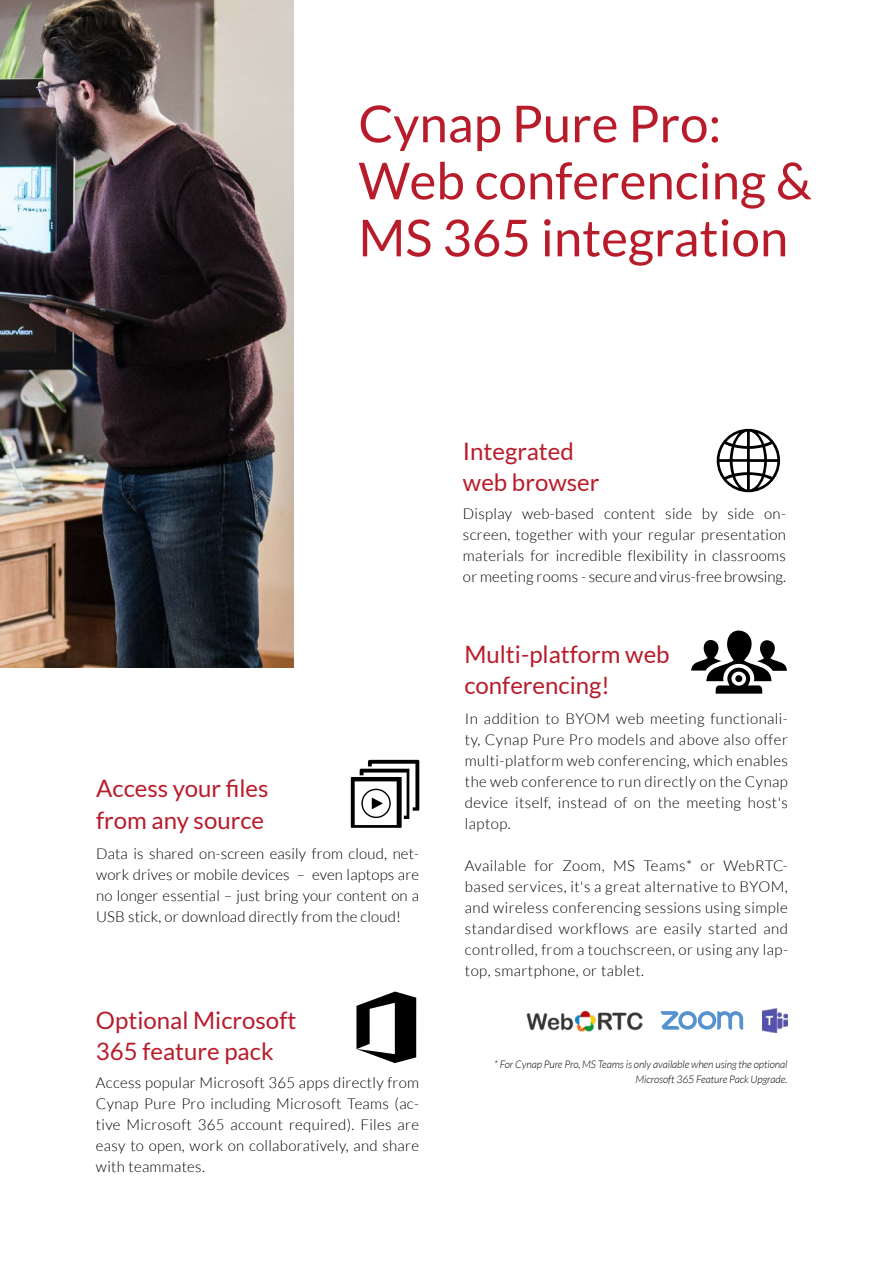
<style>
.page{position:relative;width:893px;height:1263px;background:#fff}
.page>*{position:absolute;margin:0;border:0;box-sizing:border-box;transform-origin:0 0}
.t1{font:51px/57px "Lato";color:#b81c2b}
.t2{font:24px/31.5px "Lato";color:#b81c2b}
.t3{font:300 15px/21px "Lato";letter-spacing:.02em;color:#000;text-align:justify}
.t4{font:italic 300 10.5px/15px "Lato";letter-spacing:-.01em;color:#000;text-align:right}
</style>
<div class="page">
<img style="left:0;top:0;width:294px;height:668px">
<svg style="left:356px;top:991px;width:60px;height:72px"></svg>
<svg style="left:351px;top:760px;width:68px;height:68px"></svg>
<svg style="left:717px;top:429px;width:63px;height:63px"></svg>
<svg style="left:691px;top:630px;width:96px;height:64px"></svg>
<svg style="left:661px;top:1011px;width:82px;height:19px"></svg>
<img style="left:763px;top:1008px;width:24px;height:25px">
<img style="left:527px;top:1010px;width:115px;height:21px">
<h1 class="t1" style="left:358px;top:95px;width:455px">Cynap Pure Pro:<br>Web conferencing &amp;<br>MS 365 integration</h1>
<h2 class="t2" style="left:96px;top:773px;width:174px">Access your files from any source</h2>
<p class="t3" style="left:96px;top:843px;width:325px">Data is shared on-screen easily from cloud, net&shy;work drives or mobile devices – even laptops are no longer essential – just bring your content on a USB stick, or download directly from the cloud!</p>
<h2 class="t2" style="left:96px;top:1004px;width:202px">Optional Microsoft<br>365 feature pack</h2>
<p class="t3" style="left:96px;top:1072px;width:325px">Access popular Microsoft 365 apps directly from Cynap Pure Pro including Microsoft Teams (ac&shy;tive Microsoft 365 account required). Files are easy to open, work on collaboratively, and share with teammates.</p>
<h2 class="t2" style="left:463px;top:435px;width:138px">Integrated web browser</h2>
<p class="t3" style="left:463px;top:503px;width:325px">Display web-based content side by side on&shy;screen, together with your regular presentation materials for incredible flexibility in classrooms or meeting rooms - secure and virus-free browsing.</p>
<h2 class="t2" style="left:464px;top:638px;width:207px">Multi-platform web conferencing!</h2>
<p class="t3" style="left:465px;top:708px;width:325px">In addition to BYOM web meeting functionali&shy;ty, Cynap Pure Pro models and above also offer multi-platform web conferencing, which enables the web conference to run directly on the Cynap device itself, instead of on the meeting host's laptop.</p>
<p class="t3" style="left:465px;top:855px;width:325px">Available for Zoom, MS Teams* or WebRTC&shy;based services, it's a great alternative to BYOM, and wireless conferencing sessions using simple standardised workflows are easily started and controlled, from a touchscreen, or using any lap&shy;top, smartphone, or tablet.</p>
<p class="t4" style="left:494px;top:1057px;width:295px">* For Cynap Pure Pro, MS Teams is only available when using the optional<br>Microsoft 365 Feature Pack Upgrade.</p>
</div>
